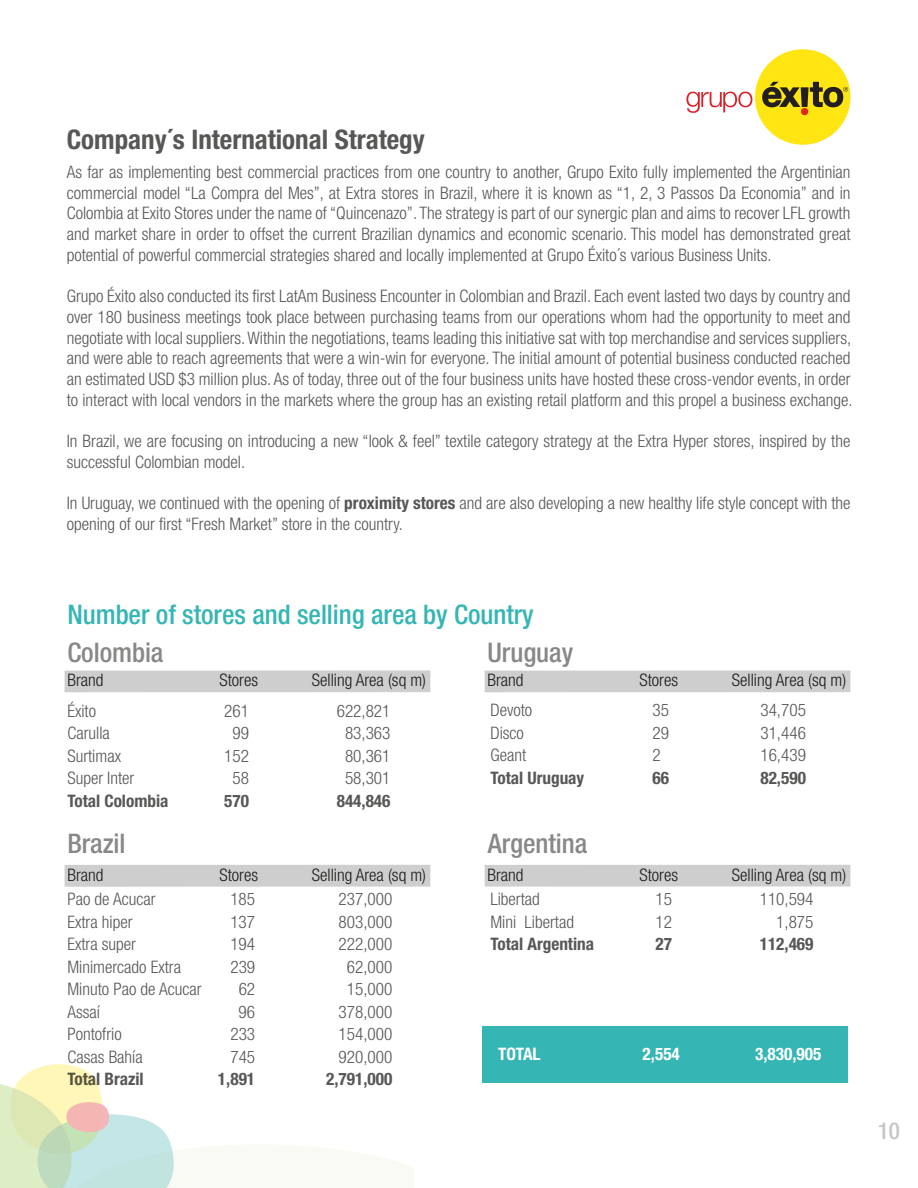
<style>
.page{position:relative;width:918px;height:1188px;background:#fff}
.page>*{position:absolute;margin:0;border:0;box-sizing:border-box;transform-origin:0 0}
.t1{font:500 condensed 27px "Helvetica Neue LT Std";color:#35b6b4}
.t2{font:700 condensed 27px "Helvetica Neue";color:#575756}
.t3{font:500 condensed 27px "Helvetica Neue LT Std";color:#888887}
.t4{font:500 condensed 23.25px "Helvetica Neue LT Std";color:#c6c6c6}
.t5{font:300 condensed 17.25px/20.7px "Helvetica Neue";color:#575756}
.t6{font:300 condensed 17.25px "Helvetica Neue";color:#1d1d1b}
.t7{font:700 condensed 17.25px "Helvetica Neue";color:#575756}
.t8{font:700 condensed 17.25px "Helvetica Neue";color:#fff}
.s1{font-weight:700}
</style>
<div class="page">
<div style="left:65px;top:865px;width:365px;height:22px;background:#cecece"></div>
<div style="left:485px;top:865px;width:365px;height:22px;background:#cecece"></div>
<div style="left:65px;top:670px;width:365px;height:22px;background:#cecece"></div>
<div style="left:485px;top:670px;width:365px;height:22px;background:#cecece"></div>
<div style="left:482px;top:1026px;width:365px;height:56px;background:#35b6b4"></div>
<div style="left:755px;top:49px;width:95px;height:96px;background:#ffe512;border-radius:50%"></div>
<div style="left:801px;top:108px;width:7px;height:7px;background:#e2251d;border-radius:50%"></div>
<svg style="left:762px;top:82px;width:86px;height:25px"></svg>
<svg style="left:686px;top:92px;width:66px;height:21px"></svg>
<svg style="left:1px;top:1064px;width:173px;height:124px"></svg>
<h1 class="t2" style="left:67px;top:123px;width:360px">Company´s International Strategy</h1>
<p class="t5" style="left:67px;top:161px;width:785px;text-align:justify">As far as implementing best commercial practices from one country to another, Grupo Exito fully implemented the Argentinian commercial model “La Compra del Mes”, at Extra stores in Brazil, where it is known as “1, 2, 3 Passos Da Economia” and in Colombia at Exito Stores under the name of “Quincenazo”. The strategy is part of our synergic plan and aims to recover LFL growth and market share in order to offset the current Brazilian dynamics and economic scenario. This model has demonstrated great potential of powerful commercial strategies shared and locally implemented at Grupo Éxito´s various Business Units.</p>
<p class="t5" style="left:67px;top:286px;width:787px">Grupo Éxito also conducted its first LatAm Business Encounter in Colombian and Brazil. Each event lasted two days by country and over 180 business meetings took place between purchasing teams from our operations whom had the opportunity to meet and negotiate with local suppliers. Within the negotiations, teams leading this initiative sat with top merchandise and services suppliers, and were able to reach agreements that were a win-win for everyone. The initial amount of potential business conducted reached an estimated USD $3 million plus. As of today, three out of the four business units have hosted these cross-vendor events, in order to interact with local vendors in the markets where the group has an existing retail platform and this propel a business exchange.</p>
<p class="t5" style="left:67px;top:431px;width:785px">In Brazil, we are focusing on introducing a new “look &amp; feel” textile category strategy at the Extra Hyper stores, inspired by the successful Colombian model.</p>
<p class="t5" style="left:67px;top:493px;width:785px">In Uruguay, we continued with the opening of <span class="s1">proximity stores</span> and are also developing a new healthy life style concept with the opening of our first “Fresh Market” store in the country.</p>
<h1 class="t1" style="left:67px;top:598px;width:468px">Number of stores and selling area by Country</h1>
<h1 class="t3" style="left:67px;top:636px;width:98px">Colombia</h1>
<h1 class="t3" style="left:488px;top:636px;width:87px">Uruguay</h1>
<p class="t6" style="left:67px;top:670px;width:38px">Brand</p>
<p class="t6" style="left:219px;top:670px;width:40px">Stores</p>
<p class="t6" style="left:312px;top:670px;width:116px">Selling Area (sq m)</p>
<p class="t6" style="left:488px;top:670px;width:38px">Brand</p>
<p class="t6" style="left:640px;top:670px;width:40px">Stores</p>
<p class="t6" style="left:732px;top:670px;width:116px">Selling Area (sq m)</p>
<p class="t5" style="left:67px;top:700px;width:30px">Éxito</p>
<p class="t5" style="left:224px;top:700px;width:26px">261</p>
<p class="t5" style="left:337px;top:700px;width:55px">622,821</p>
<p class="t5" style="left:67px;top:723px;width:44px">Carulla</p>
<p class="t5" style="left:233px;top:723px;width:18px">99</p>
<p class="t5" style="left:345px;top:723px;width:47px">83,363</p>
<p class="t5" style="left:67px;top:745px;width:55px">Surtimax</p>
<p class="t5" style="left:224px;top:745px;width:26px">152</p>
<p class="t5" style="left:345px;top:745px;width:47px">80,361</p>
<p class="t5" style="left:67px;top:768px;width:69px">Super Inter</p>
<p class="t5" style="left:233px;top:768px;width:18px">58</p>
<p class="t5" style="left:345px;top:768px;width:47px">58,301</p>
<p class="t7" style="left:67px;top:790px;width:103px">Total Colombia</p>
<p class="t7" style="left:224px;top:790px;width:26px">570</p>
<p class="t7" style="left:337px;top:790px;width:55px">844,846</p>
<p class="t5" style="left:490px;top:700px;width:43px">Devoto</p>
<p class="t5" style="left:652px;top:700px;width:18px">35</p>
<p class="t5" style="left:760px;top:700px;width:47px">34,705</p>
<p class="t5" style="left:490px;top:722px;width:35px">Disco</p>
<p class="t5" style="left:652px;top:722px;width:18px">29</p>
<p class="t5" style="left:760px;top:722px;width:47px">31,446</p>
<p class="t5" style="left:490px;top:745px;width:37px">Geant</p>
<p class="t5" style="left:652px;top:745px;width:10px">2</p>
<p class="t5" style="left:760px;top:745px;width:47px">16,439</p>
<p class="t7" style="left:490px;top:767px;width:95px">Total Uruguay</p>
<p class="t7" style="left:652px;top:767px;width:18px">66</p>
<p class="t7" style="left:760px;top:767px;width:47px">82,590</p>
<h1 class="t3" style="left:67px;top:827px;width:60px">Brazil</h1>
<h1 class="t3" style="left:488px;top:827px;width:101px">Argentina</h1>
<p class="t6" style="left:67px;top:865px;width:38px">Brand</p>
<p class="t6" style="left:219px;top:865px;width:40px">Stores</p>
<p class="t6" style="left:312px;top:865px;width:116px">Selling Area (sq m)</p>
<p class="t6" style="left:488px;top:865px;width:38px">Brand</p>
<p class="t6" style="left:640px;top:865px;width:40px">Stores</p>
<p class="t6" style="left:732px;top:865px;width:116px">Selling Area (sq m)</p>
<p class="t5" style="left:67px;top:889px;width:90px">Pao de Acucar</p>
<p class="t5" style="left:230px;top:889px;width:26px">185</p>
<p class="t5" style="left:339px;top:889px;width:55px">237,000</p>
<p class="t5" style="left:67px;top:911px;width:67px">Extra hiper</p>
<p class="t5" style="left:230px;top:911px;width:26px">137</p>
<p class="t5" style="left:339px;top:911px;width:55px">803,000</p>
<p class="t5" style="left:67px;top:934px;width:70px">Extra super</p>
<p class="t5" style="left:230px;top:934px;width:26px">194</p>
<p class="t5" style="left:339px;top:934px;width:55px">222,000</p>
<p class="t5" style="left:67px;top:956px;width:115px">Minimercado Extra</p>
<p class="t5" style="left:230px;top:956px;width:26px">239</p>
<p class="t5" style="left:347px;top:956px;width:47px">62,000</p>
<p class="t5" style="left:67px;top:979px;width:136px">Minuto Pao de Acucar</p>
<p class="t5" style="left:239px;top:979px;width:18px">62</p>
<p class="t5" style="left:347px;top:979px;width:47px">15,000</p>
<p class="t5" style="left:67px;top:1001px;width:34px">Assaí</p>
<p class="t5" style="left:239px;top:1001px;width:18px">96</p>
<p class="t5" style="left:339px;top:1001px;width:55px">378,000</p>
<p class="t5" style="left:67px;top:1024px;width:56px">Pontofrio</p>
<p class="t5" style="left:230px;top:1024px;width:26px">233</p>
<p class="t5" style="left:339px;top:1024px;width:55px">154,000</p>
<p class="t5" style="left:67px;top:1046px;width:77px">Casas Bahía</p>
<p class="t5" style="left:230px;top:1046px;width:26px">745</p>
<p class="t5" style="left:339px;top:1046px;width:55px">920,000</p>
<p class="t7" style="left:67px;top:1069px;width:78px">Total Brazil</p>
<p class="t7" style="left:218px;top:1069px;width:39px">1,891</p>
<p class="t7" style="left:326px;top:1069px;width:68px">2,791,000</p>
<p class="t5" style="left:490px;top:889px;width:51px">Libertad</p>
<p class="t5" style="left:656px;top:889px;width:18px">15</p>
<p class="t5" style="left:760px;top:889px;width:55px">110,594</p>
<p class="t5" style="left:490px;top:911px;width:85px">Mini Libertad</p>
<p class="t5" style="left:656px;top:911px;width:18px">12</p>
<p class="t5" style="left:776px;top:911px;width:39px">1,875</p>
<p class="t7" style="left:490px;top:934px;width:105px">Total Argentina</p>
<p class="t7" style="left:656px;top:934px;width:18px">27</p>
<p class="t7" style="left:760px;top:934px;width:55px">112,469</p>
<p class="t8" style="left:498px;top:1043px;width:44px">TOTAL</p>
<p class="t8" style="left:643px;top:1043px;width:39px">2,554</p>
<p class="t8" style="left:755px;top:1043px;width:68px">3,830,905</p>
<h2 class="t4" style="left:878px;top:1117px;width:24px">10</h2>
</div>
